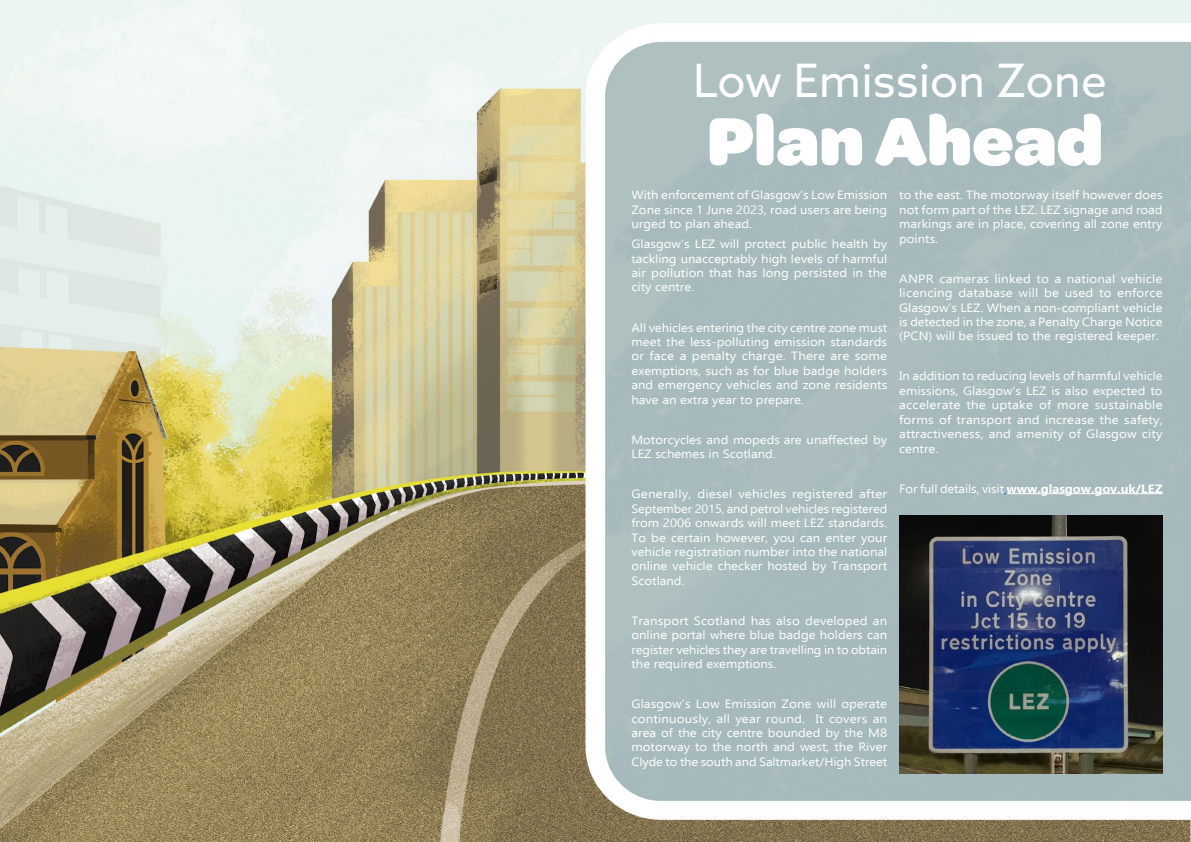
<style>
.page{position:relative;width:1191px;height:842px;background:#fff}
.page>*{position:absolute;margin:0;border:0;box-sizing:border-box;transform-origin:0 0}
.t1{font:900 72.3px "Omnes";color:#fff}
.t2{font:46px "Azo Sans";color:#fff}
.t3{font:12px/14.4px "Ebrima";color:#fff;text-align:justify;scale:1.11 1}
.t4{font:12px/14.4px "Ebrima";color:#fff;text-align:justify;scale:1.09 1}
.t5{font:12px/14.4px "Ebrima";color:#fff;text-align:justify;scale:1.08 1}
.t6{font:12px/14.4px "Ebrima";color:#fff;text-align:justify;scale:1.1 1}
.t7{font:700 12px "Ebrima";letter-spacing:-.005em;color:#fff;scale:1.08 1}
.s1{font-weight:400}
</style>
<div class="page">
<img style="left:0;top:0;width:1191px;height:842px">
<hr style="left:1006px;top:493px;width:156px;height:1px;background:#fff">
<img style="left:899px;top:516px;width:263px;height:258px">
<h2 class="t2" style="left:693px;top:51px;width:415px">Low Emission Zone</h2>
<h1 class="t1" style="left:707px;top:89px;width:398px">Plan Ahead</h1>
<p class="t4" style="left:631px;top:188px;width:236px">With enforcement of Glasgow’s Low Emission Zone since 1 June 2023, road users are being urged to plan ahead.</p>
<p class="t6" style="left:631px;top:236px;width:234px">Glasgow’s LEZ will protect public health by tackling unacceptably high levels of harmful air pollution that has long persisted in the city centre.</p>
<p class="t4" style="left:631px;top:320px;width:236px">All vehicles entering the city centre zone must meet the less-polluting emission standards or face a penalty charge. There are some exemptions, such as for blue badge holders and emergency vehicles and zone residents have an extra year to prepare.</p>
<p class="t4" style="left:631px;top:432px;width:236px">Motorcycles and mopeds are unaffected by<br>LEZ schemes in Scotland.</p>
<p class="t3" style="left:631px;top:486px;width:232px">Generally, diesel vehicles registered after September 2015, and petrol vehicles registered from 2006 onwards will meet LEZ standards.<br>To be certain however, you can enter your vehicle registration number into the national online vehicle checker hosted by Transport Scotland.</p>
<p class="t3" style="left:631px;top:613px;width:232px">Transport Scotland has also developed an online portal where blue badge holders can register vehicles they are travelling in to obtain the required exemptions.</p>
<p class="t3" style="left:631px;top:696px;width:232px">Glasgow’s Low Emission Zone will operate continuously, all year round. It covers an area of the city centre bounded by the M8 motorway to the north and west, the River Clyde to the south and Saltmarket/High Street</p>
<p class="t4" style="left:899px;top:188px;width:243px">to the east. The motorway itself however does not form part of the LEZ. LEZ signage and road markings are in place, covering all zone entry points.</p>
<p class="t3" style="left:899px;top:271px;width:239px">ANPR cameras linked to a national vehicle licencing database will be used to enforce Glasgow’s LEZ. When a non-compliant vehicle is detected in the zone, a Penalty Charge Notice (PCN) will be issued to the registered keeper.</p>
<p class="t5" style="left:899px;top:369px;width:245px">In addition to reducing levels of harmful vehicle emissions, Glasgow’s LEZ is also expected to accelerate the uptake of more sustainable forms of transport and increase the safety, attractiveness, and amenity of Glasgow city centre.</p>
<p class="t7" style="left:899px;top:479px;width:245px"><span class="s1">For full details, visit</span> www.glasgow.gov.uk/LEZ</p>
</div>
